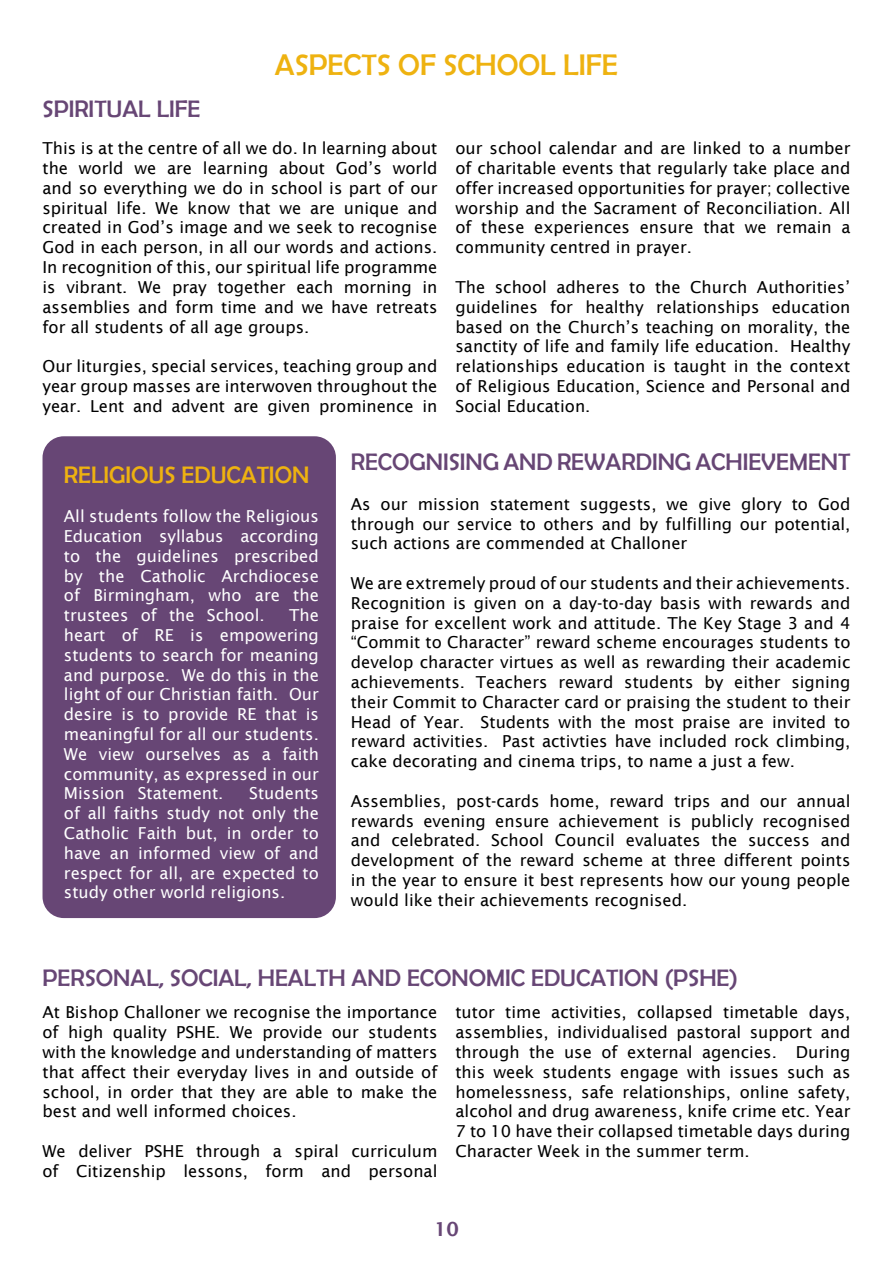
<style>
.page{position:relative;width:893px;height:1263px;background:#fff}
.page>*{position:absolute;margin:0;border:0;box-sizing:border-box;transform-origin:0 0}
.t1{font:30px "Berlin Sans FB";color:#eeb210}
.t2{font:24px "Berlin Sans FB";color:#674675}
.t3{font:24px "Berlin Sans FB";color:#eeb210}
.t4{font:600 19.5px "Lucida Sans";color:#674675}
.t5{font:16.5px/19.8px "Lucida Sans";color:#000;text-align:justify}
.t6{font:16.5px/19.8px "Lucida Sans";color:#fff;text-align:justify}
</style>
<div class="page">
<div style="left:43px;top:436px;width:293px;height:482px;background:#674675;border-radius:21px"></div>
<h2 class="t2" style="left:43px;top:96px;width:159px">SPIRITUAL LIFE</h2>
<h1 class="t1" style="left:275px;top:48px;width:345px">ASPECTS OF SCHOOL LIFE</h1>
<p class="t5" style="left:43px;top:138px;width:396px">This is at the centre of all we do. In learning about the world we are learning about God’s world and so everything we do in school is part of our spiritual life. We know that we are unique and created in God’s image and we seek to recognise God in each person, in all our words and actions.<br>In recognition of this, our spiritual life programme is vibrant. We pray together each morning in assemblies and form time and we have retreats for all students of all age groups.</p>
<p class="t5" style="left:43px;top:356px;width:396px">Our liturgies, special services, teaching group and year group masses are interwoven throughout the year. Lent and advent are given prominence in</p>
<p class="t5" style="left:455px;top:138px;width:396px">our school calendar and are linked to a number of charitable events that regularly take place and offer increased opportunities for prayer; collective worship and the Sacrament of Reconciliation. All of these experiences ensure that we remain a community centred in prayer.</p>
<p class="t5" style="left:455px;top:277px;width:396px">The school adheres to the Church Authorities’ guidelines for healthy relationships education based on the Church’s teaching on morality, the sanctity of life and family life education. Healthy relationships education is taught in the context of Religious Education, Science and Personal and Social Education.</p>
<h2 class="t3" style="left:64px;top:461px;width:247px">RELIGIOUS EDUCATION</h2>
<p class="t6" style="left:64px;top:506px;width:256px">All students follow the Religious Education syllabus according to the guidelines prescribed by the Catholic Archdiocese of Birmingham, who are the trustees of the School.</p>
<p class="t6" style="left:64px;top:605px;width:256px;text-indent:225px">The heart of RE is empowering students to search for meaning and purpose. We do this in the light of our Christian faith. Our desire is to provide RE that is meaningful for all our students.<br>We view ourselves as a faith community, as expressed in our Mission Statement.</p>
<p class="t6" style="left:64px;top:783px;width:256px;text-indent:185px">Students of all faiths study not only the Catholic Faith but, in order to have an informed view of and respect for all, are expected to study other world religions.</p>
<h2 class="t2" style="left:351px;top:449px;width:501px">RECOGNISING AND REWARDING ACHIEVEMENT</h2>
<p class="t5" style="left:351px;top:494px;width:501px">As our mission statement suggests, we give glory to God through our service to others and by fulfilling our potential, such actions are commended at Challoner</p>
<p class="t5" style="left:351px;top:573px;width:501px">We are extremely proud of our students and their achievements.<br>Recognition is given on a day-to-day basis with rewards and praise for excellent work and attitude. The Key Stage 3 and 4 “Commit to Character” reward scheme encourages students to develop character virtues as well as rewarding their academic achievements. Teachers reward students by either signing their Commit to Character card or praising the student to their Head of Year. Students with the most praise are invited to reward activities. Past activties have included rock climbing, cake decorating and cinema trips, to name a just a few.</p>
<p class="t5" style="left:351px;top:791px;width:501px">Assemblies, post-cards home, reward trips and our annual rewards evening ensure achievement is publicly recognised and celebrated. School Council evaluates the success and development of the reward scheme at three different points in the year to ensure it best represents how our young people would like their achievements recognised.</p>
<h2 class="t2" style="left:43px;top:965px;width:697px">PERSONAL, SOCIAL, HEALTH AND ECONOMIC EDUCATION (PSHE)</h2>
<p class="t5" style="left:43px;top:1002px;width:396px">At Bishop Challoner we recognise the importance of high quality PSHE. We provide our students with the knowledge and understanding of matters that affect their everyday lives in and outside of school, in order that they are able to make the best and well informed choices.</p>
<p class="t5" style="left:43px;top:1141px;width:396px">We deliver PSHE through a spiral curriculum of Citizenship lessons, form and personal</p>
<p class="t5" style="left:455px;top:1002px;width:396px">tutor time activities, collapsed timetable days, assemblies, individualised pastoral support and through the use of external agencies. During this week students engage with issues such as homelessness, safe relationships, online safety, alcohol and drug awareness, knife crime etc. Year 7 to 10 have their collapsed timetable days during Character Week in the summer term.</p>
<p class="t4" style="left:434px;top:1217px;width:26px">10</p>
</div>
